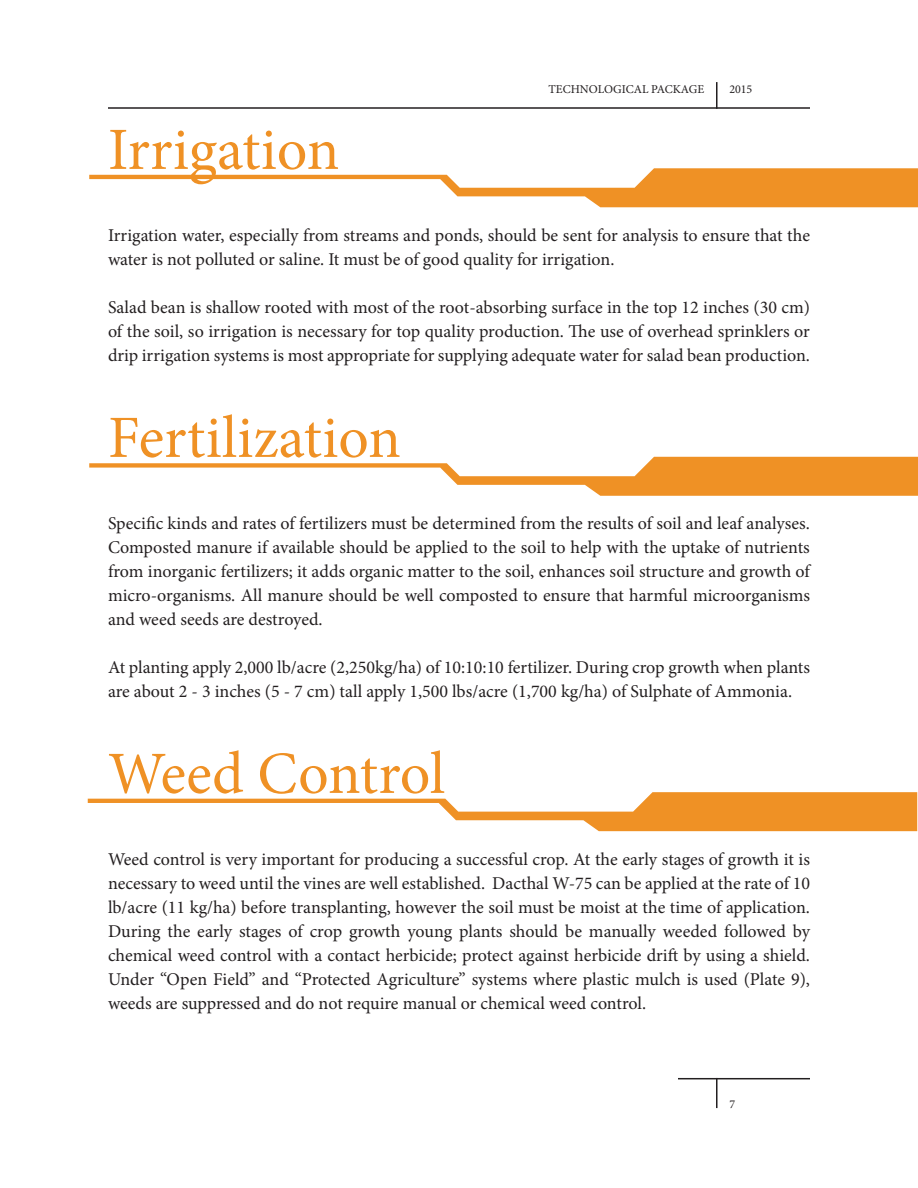
<style>
.page{position:relative;width:918px;height:1188px;background:#fff}
.page>*{position:absolute;margin:0;border:0;box-sizing:border-box;transform-origin:0 0}
.Heading{font:60px "Minion Pro";color:#ef9125}
.Paragraph_Style_1{font:18px/24px "Minion Pro";letter-spacing:-.005em;color:#231f20;text-align:justify}
.t1{font:12px "Minion Pro";color:#231f20}
</style>
<div class="page">
<hr style="left:678px;top:1078px;width:132px;height:1px;background:#231f20">
<hr style="left:716px;top:1078px;width:2px;height:30px;background:#231f20">
<hr style="left:108px;top:107px;width:702px;height:2px;background:#231f20">
<hr style="left:716px;top:82px;width:2px;height:27px;background:#231f20">
<svg style="left:89px;top:168px;width:829px;height:39px"></svg>
<svg style="left:89px;top:457px;width:829px;height:39px"></svg>
<svg style="left:88px;top:792px;width:829px;height:39px"></svg>
<p class="Heading" style="left:108px;top:110px;width:233px">Irrigation</p>
<p class="t1" style="left:549px;top:81px;width:157px">TECHNOLOGICAL PACKAGE</p>
<p class="t1" style="left:729px;top:81px;width:25px">2015</p>
<p class="Paragraph_Style_1" style="left:108px;top:223px;width:704px">Irrigation water, especially from streams and ponds, should be sent for analysis to ensure that the water is not polluted or saline. It must be of good quality for irrigation.</p>
<p class="Paragraph_Style_1" style="left:108px;top:295px;width:704px">Salad bean is shallow rooted with most of the root-absorbing surface in the top 12 inches (30 cm) of the soil, so irrigation is necessary for top quality production. The use of overhead sprinklers or drip irrigation systems is most appropriate for supplying adequate water for salad bean production.</p>
<p class="Heading" style="left:108px;top:398px;width:294px">Fertilization</p>
<p class="Paragraph_Style_1" style="left:108px;top:511px;width:704px">Specific kinds and rates of fertilizers must be determined from the results of soil and leaf analyses.<br>Composted manure if available should be applied to the soil to help with the uptake of nutrients from inorganic fertilizers; it adds organic matter to the soil, enhances soil structure and growth of micro-organisms. All manure should be well composted to ensure that harmful microorganisms and weed seeds are destroyed.</p>
<p class="Paragraph_Style_1" style="left:108px;top:655px;width:704px">At planting apply 2,000 lb/acre (2,250kg/ha) of 10:10:10 fertilizer. During crop growth when plants are about 2 - 3 inches (5 - 7 cm) tall apply 1,500 lbs/acre (1,700 kg/ha) of Sulphate of Ammonia.</p>
<p class="Heading" style="left:108px;top:734px;width:339px">Weed Control</p>
<p class="Paragraph_Style_1" style="left:108px;top:847px;width:704px">Weed control is very important for producing a successful crop. At the early stages of growth it is necessary to weed until the vines are well established. Dacthal W-75 can be applied at the rate of 10 lb/acre (11 kg/ha) before transplanting, however the soil must be moist at the time of application.<br>During the early stages of crop growth young plants should be manually weeded followed by chemical weed control with a contact herbicide; protect against herbicide drift by using a shield.<br>Under “Open Field” and “Protected Agriculture” systems where plastic mulch is used (Plate 9), weeds are suppressed and do not require manual or chemical weed control.</p>
<p class="t1" style="left:729px;top:1096px;width:7px">7</p>
</div>
